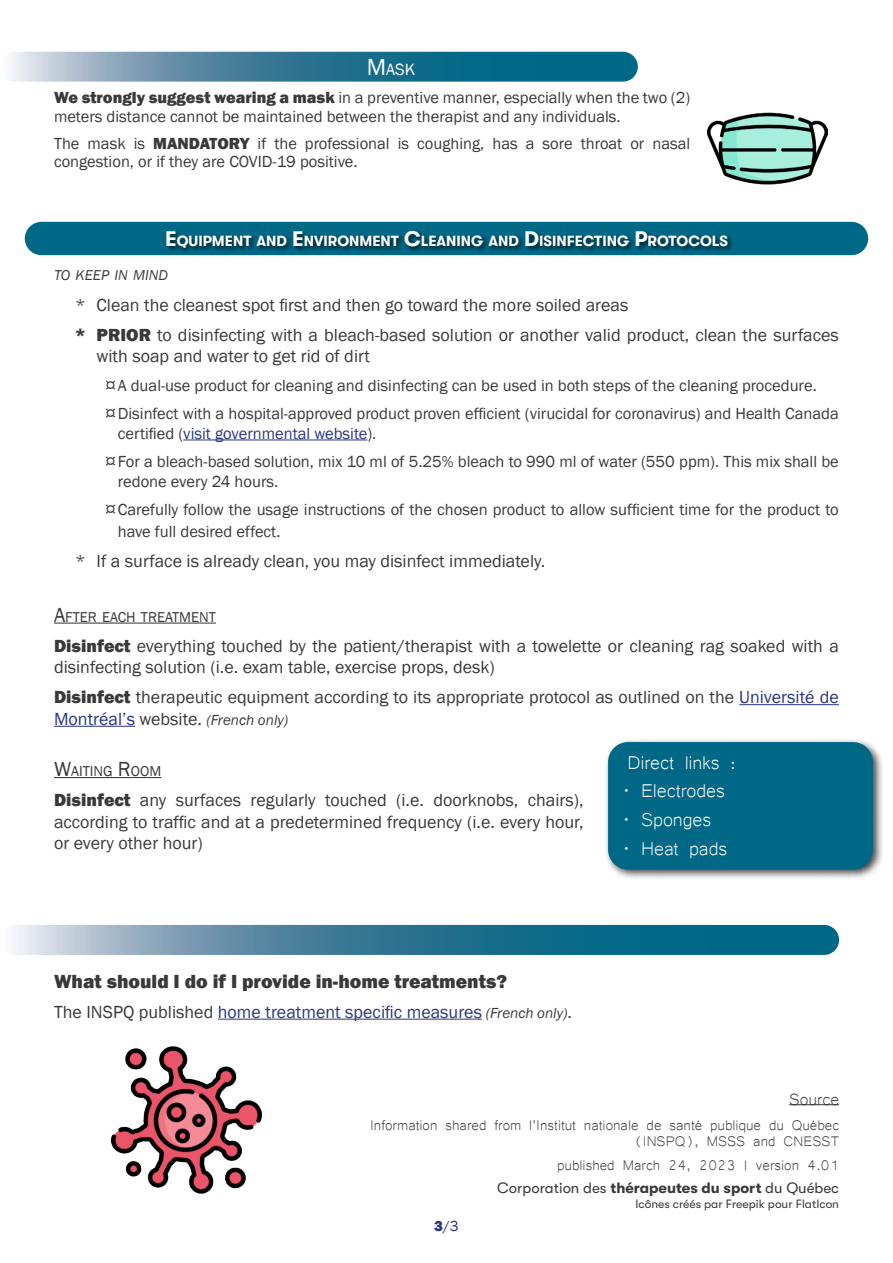
<style>
.page{position:relative;width:893px;height:1263px;background:#fff}
.page>*{position:absolute;margin:0;border:0;box-sizing:border-box;transform-origin:0 0}
.t1{font:24px "Microsoft Yi Baiti";letter-spacing:-.005em;color:#fff}
.t2{font:21px "Microsoft Yi Baiti";color:#3a3938}
.t3{font:800 19.5px "Franklin Gothic";color:#3a3938}
.t4{font:18px/21.6px "Franklin Gothic";color:#3a3938}
.t5{font:18px/16.5px "Microsoft Yi Baiti";color:#3a3938;text-align:right}
.t6{font:18px "Franklin Gothic";color:#283583}
.t7{font:16.8px "Franklin Gothic";color:#fff}
.t8{font:16.5px/28.3px "Franklin Gothic";color:#3a3938}
.t9{font:15px "GT Walsheim";color:#3a3938}
.t10{font:italic 15px "Franklin Gothic";color:#3a3938}
.t11{font:15px "Franklin Gothic";color:#283583}
.t12{font:700 14.7px "GT Walsheim";color:#fff}
.t13{font:14.7px "Franklin Gothic";color:#3a3938}
.t14{font:italic 14.7px "Franklin Gothic";color:#3a3938}
.t15{font:12px "GT Walsheim";color:#3a3938}
.s1{font-size:24px}
.s2{font-weight:800}
.s3{font-size:21px}
.s4{color:#283583}
.s5{font-style:normal;font-size:18px;color:#283583}
.s6{font-style:normal;font-size:18px}
.s7{color:#3a3938}
.s8{font-style:italic;font-size:15px;color:#3a3938}
.s9{font-weight:700}
</style>
<div class="page">
<svg style="left:0;top:52px;width:638px;height:30px;background:#44869f"></svg>
<img style="left:707px;top:112px;width:121px;height:73px">
<div style="left:25px;top:222px;width:843px;height:33px;background:#006887;border-radius:17px"></div>
<div style="left:164px;top:229px;width:570px;height:25px;background:#000;opacity:.75"></div>
<hr style="left:183px;top:439px;width:184px;height:1px;background:#283583">
<hr style="left:54px;top:622px;width:162px;height:2px;background:#3a3938">
<hr style="left:739px;top:704px;width:100px;height:1px;background:#283583">
<hr style="left:54px;top:726px;width:81px;height:1px;background:#283583">
<hr style="left:54px;top:777px;width:107px;height:1px;background:#3a3938">
<img style="left:112px;top:1046px;width:150px;height:148px">
<hr style="left:218px;top:1019px;width:264px;height:1px;background:#283583">
<svg style="left:0;top:925px;width:839px;height:30px;background:#42849e"></svg>
<div style="left:603px;top:737px;width:281px;height:144px;background:#000;opacity:.75"></div>
<div style="left:611px;top:745px;width:259px;height:122px;background:#006887;border-radius:17px"></div>
<div style="left:608px;top:742px;width:265px;height:128px;border:6px solid #006887;border-radius:17px"></div>
<hr style="left:789px;top:1104px;width:50px;height:1px;background:#3a3938">
<p class="t7" style="left:367px;top:59px;width:50px"><span class="s1">M</span>ASK</p>
<p class="t8" style="left:54px;top:88px;width:638px;line-height:19.5px"><span class="s2">We strongly suggest wearing a mask</span> in a preventive manner, especially when the two (2) meters distance cannot be maintained between the therapist and any individuals.</p>
<p class="t8" style="left:54px;top:134px;width:638px;line-height:18px">The mask is <span class="s2">MANDATORY</span> if the professional is coughing, has a sore throat or nasal congestion, or if they are COVID-19 positive.</p>
<p class="t12" style="left:165px;top:233px;width:564px"><span class="s3">E</span>QUIPMENT AND <span class="s3">E</span>NVIRONMENT <span class="s3">C</span>LEANING AND <span class="s3">D</span>ISINFECTING <span class="s3">P</span>ROTOCOLS</p>
<p class="t14" style="left:54px;top:266px;width:115px">TO KEEP IN MIND</p>
<p class="t4" style="left:75px;top:290px;width:765px;line-height:30.2px">* Clean the cleanest spot first and then go toward the more soiled areas<br><span class="s2">* PRIOR</span> to disinfecting with a bleach-based solution or another valid product, clean the surfaces</p>
<p class="t4" style="left:97px;top:346px;width:275px">with soap and water to get rid of dirt</p>
<p class="t8" style="left:105px;top:371px;width:735px">¤A dual-use product for cleaning and disinfecting can be used in both steps of the cleaning procedure. ¤Disinfect with a hospital-approved product proven efficient (virucidal for coronavirus) and Health Canada</p>
<p class="t8" style="left:105px;top:419px;width:735px;text-indent:13px">certified (<span class="s4">visit governmental website</span>).<br>¤For a bleach-based solution, mix 10 ml of 5.25% bleach to 990 ml of water (550 ppm). This mix shall be</p>
<p class="t8" style="left:105px;top:467px;width:735px;text-indent:13px">redone every 24 hours.<br>¤Carefully follow the usage instructions of the chosen product to allow sufficient time for the product to</p>
<p class="t8" style="left:118px;top:517px;width:164px">have full desired effect.</p>
<p class="t4" style="left:75px;top:550px;width:472px">* If a surface is already clean, you may disinfect immediately.</p>
<p class="t13" style="left:54px;top:607px;width:163px"><span class="s3">A</span>FTER EACH TREATMENT</p>
<p class="t4" style="left:54px;top:635px;width:786px"><span class="s2">Disinfect</span> everything touched by the patient/therapist with a towelette or cleaning rag soaked with a disinfecting solution (i.e. exam table, exercise props, desk)</p>
<p class="t4" style="left:54px;top:687px;width:786px"><span class="s2">Disinfect</span> therapeutic equipment according to its appropriate protocol as outlined on the <span class="s4">Université de</span></p>
<p class="t10" style="left:54px;top:710px;width:236px"><span class="s5">Montréal’s</span> <span class="s6">website.</span> (French only)</p>
<p class="t13" style="left:54px;top:762px;width:109px"><span class="s3">W</span>AITING <span class="s3">R</span>OOM</p>
<p class="t4" style="left:54px;top:790px;width:531px;text-align:justify"><span class="s2">Disinfect</span> any surfaces regularly touched (i.e. doorknobs, chairs), according to traffic and at a predetermined frequency (i.e. every hour, or every other hour)</p>
<h1 class="t1" style="left:628px;top:748px;width:110px">Direct links :</h1>
<h1 class="t1" style="left:624px;top:777px;width:102px">• Electrodes</h1>
<h1 class="t1" style="left:624px;top:806px;width:89px">• Sponges</h1>
<h1 class="t1" style="left:624px;top:834px;width:105px">• Heat pads</h1>
<p class="t3" style="left:54px;top:968px;width:454px">What should I do if I provide in-home treatments?</p>
<p class="t6" style="left:54px;top:1000px;width:519px"><span class="s7">The INSPQ published</span> home treatment specific measures <span class="s8">(French only)</span><span class="s7">.</span></p>
<p class="t2" style="left:789px;top:1087px;width:51px">Source</p>
<p class="t5" style="left:370px;top:1115px;width:470px">Information shared from l’Institut nationale de santé publique du Québec (INSPQ), MSSS and CNESST</p>
<p class="t5" style="left:557px;top:1155px;width:283px">published March 24, 2023 | version 4.01</p>
<p class="t9" style="left:497px;top:1180px;width:343px">Corporation des <span class="s9">thérapeutes du sport</span> du Québec</p>
<p class="t15" style="left:635px;top:1197px;width:205px">Icônes créés par Freepik pour FlatIcon</p>
<p class="t11" style="left:434px;top:1217px;width:26px"><span class="s2">3</span>/3</p>
</div>
